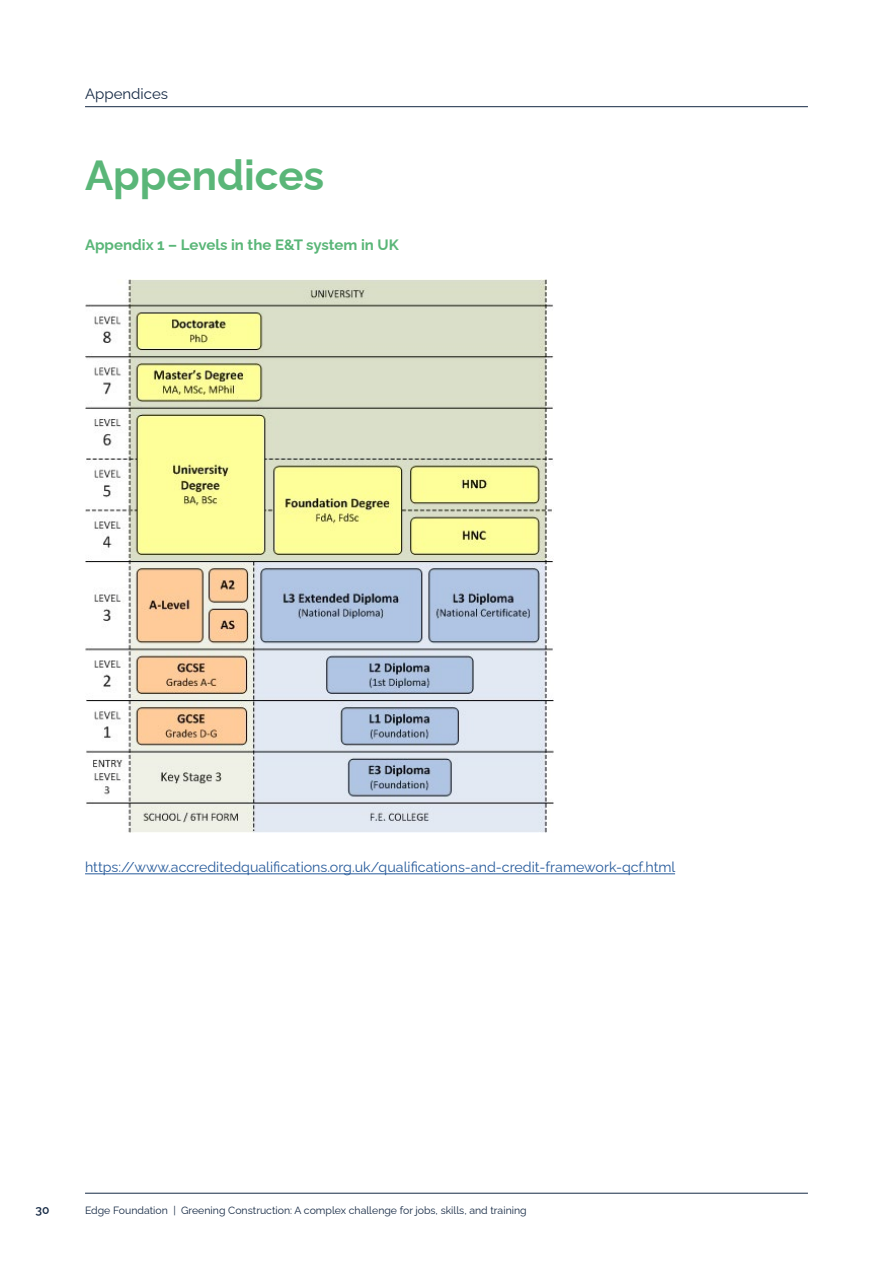
<style>
.page{position:relative;width:893px;height:1263px;background:#fff}
.page>*{position:absolute;margin:0;border:0;box-sizing:border-box;transform-origin:0 0}
.t1{font:700 42px "Raleway";color:#5ab678}
.t2{font:700 15px "Raleway";color:#5ab678}
.t3{font:15px "Raleway";color:#152944}
.t4{font:14.25px "Raleway";color:#275b9b}
.t5{font:600 12px "Raleway";color:#152944}
.t6{font:10.5px "Raleway";color:#152944}
</style>
<div class="page">
<hr style="left:85px;top:106px;width:723px;height:1px;background:#152944">
<hr style="left:85px;top:1193px;width:723px;height:1px;background:#152944">
<img style="left:85px;top:279px;width:469px;height:553px">
<hr style="left:85px;top:873px;width:590px;height:1px;background:#275b9b">
<p class="t3" style="left:85px;top:82px;width:85px">Appendices</p>
<h1 class="t1" style="left:85px;top:142px;width:241px">Appendices</h1>
<p class="t2" style="left:85px;top:233px;width:315px">Appendix 1 – Levels in the E&amp;T system in UK</p>
<p class="t4" style="left:85px;top:856px;width:592px">https://www.accreditedqualifications.org.uk/qualifications-and-credit-framework-qcf.html</p>
<p class="t5" style="left:36px;top:1200px;width:15px">30</p>
<p class="t6" style="left:85px;top:1202px;width:443px">Edge Foundation | Greening Construction: A complex challenge for jobs, skills, and training</p>
</div>
